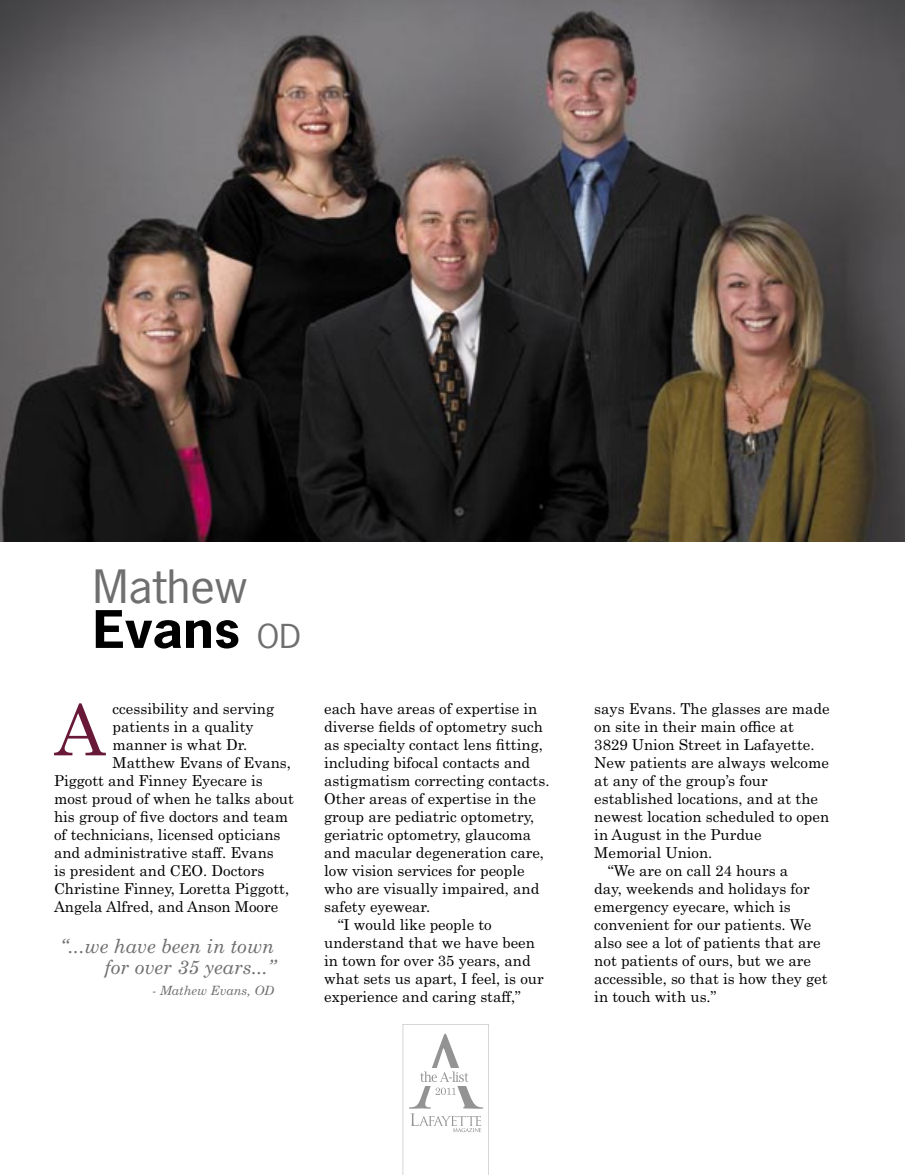
<style>
.page{position:relative;width:905px;height:1175px;background:#fff}
.page>*{position:absolute;margin:0;border:0;box-sizing:border-box;transform-origin:0 0}
.t1{font:700 48.6px "News Gothic Std";color:#000;scale:1.11 1}
.t2{font:43.2px "News Gothic Std";color:#6f6f6f;scale:1.11 1}
.t3{font:italic 19.5px/21px "Century Schoolbook Std";color:#6f6f6f;text-align:right}
.t4{font:15px "Century Schoolbook Std";color:#000}
.t5{font:italic 12.75px "Century Schoolbook Std";color:#6f6f6f}
.s1{font-weight:400;font-size:31.05px;color:#6f6f6f}
</style>
<div class="page">
<svg style="left:403px;top:1024px;width:85px;height:150px"></svg>
<svg style="left:54px;top:703px;width:52px;height:52px"></svg>
<img style="left:0;top:0;width:904px;height:541px">
<h2 class="t2" style="left:93px;top:559px;width:140px">Mathew</h2>
<h1 class="t1" style="left:93px;top:597px;width:189px">Evans <span class="s1">OD</span></h1>
<p class="t4" style="left:113px;top:698px;width:163px">ccessibility and serving</p>
<p class="t4" style="left:113px;top:716px;width:142px">patients in a quality</p>
<p class="t4" style="left:113px;top:734px;width:136px">manner is what Dr.</p>
<p class="t4" style="left:113px;top:752px;width:180px">Matthew Evans of Evans,</p>
<p class="t4" style="left:54px;top:770px;width:210px">Piggott and Finney Eyecare is</p>
<p class="t4" style="left:54px;top:788px;width:241px">most proud of when he talks about</p>
<p class="t4" style="left:54px;top:806px;width:235px">his group of five doctors and team</p>
<p class="t4" style="left:54px;top:824px;width:228px">of technicians, licensed opticians</p>
<p class="t4" style="left:54px;top:842px;width:221px">and administrative staff. Evans</p>
<p class="t4" style="left:54px;top:860px;width:212px">is president and CEO. Doctors</p>
<p class="t4" style="left:54px;top:878px;width:237px">Christine Finney, Loretta Piggott,</p>
<p class="t4" style="left:54px;top:896px;width:226px">Angela Alfred, and Anson Moore</p>
<h3 class="t3" style="left:61px;top:934px;width:216px">“...we have been in town for over 35 years...”</h3>
<p class="t5" style="left:152px;top:982px;width:124px">- Mathew Evans, OD</p>
<p class="t4" style="left:324px;top:698px;width:215px">each have areas of expertise in</p>
<p class="t4" style="left:324px;top:716px;width:220px">diverse fields of optometry such</p>
<p class="t4" style="left:324px;top:734px;width:220px">as specialty contact lens fitting,</p>
<p class="t4" style="left:324px;top:752px;width:207px">including bifocal contacts and</p>
<p class="t4" style="left:324px;top:770px;width:227px">astigmatism correcting contacts.</p>
<p class="t4" style="left:324px;top:788px;width:213px">Other areas of expertise in the</p>
<p class="t4" style="left:324px;top:806px;width:211px">group are pediatric optometry,</p>
<p class="t4" style="left:324px;top:824px;width:208px">geriatric optometry, glaucoma</p>
<p class="t4" style="left:324px;top:842px;width:221px">and macular degeneration care,</p>
<p class="t4" style="left:324px;top:860px;width:202px">low vision services for people</p>
<p class="t4" style="left:324px;top:878px;width:217px">who are visually impaired, and</p>
<p class="t4" style="left:324px;top:896px;width:108px">safety eyewear.</p>
<p class="t4" style="left:338px;top:914px;width:155px">“I would like people to</p>
<p class="t4" style="left:324px;top:932px;width:212px">understand that we have been</p>
<p class="t4" style="left:324px;top:950px;width:208px">in town for over 35 years, and</p>
<p class="t4" style="left:324px;top:968px;width:221px">what sets us apart, I feel, is our</p>
<p class="t4" style="left:324px;top:986px;width:198px">experience and caring staff,”</p>
<p class="t4" style="left:594px;top:698px;width:237px">says Evans. The glasses are made</p>
<p class="t4" style="left:594px;top:716px;width:201px">on site in their main office at</p>
<p class="t4" style="left:594px;top:734px;width:222px">3829 Union Street in Lafayette.</p>
<p class="t4" style="left:594px;top:752px;width:236px">New patients are always welcome</p>
<p class="t4" style="left:594px;top:770px;width:175px">at any of the group’s four</p>
<p class="t4" style="left:594px;top:788px;width:225px">established locations, and at the</p>
<p class="t4" style="left:594px;top:806px;width:236px">newest location scheduled to open</p>
<p class="t4" style="left:594px;top:824px;width:169px">in August in the Purdue</p>
<p class="t4" style="left:594px;top:842px;width:120px">Memorial Union.</p>
<p class="t4" style="left:608px;top:860px;width:182px">“We are on call 24 hours a</p>
<p class="t4" style="left:594px;top:878px;width:217px">day, weekends and holidays for</p>
<p class="t4" style="left:594px;top:896px;width:198px">emergency eyecare, which is</p>
<p class="t4" style="left:594px;top:914px;width:218px">convenient for our patients. We</p>
<p class="t4" style="left:594px;top:932px;width:228px">also see a lot of patients that are</p>
<p class="t4" style="left:594px;top:950px;width:218px">not patients of ours, but we are</p>
<p class="t4" style="left:594px;top:968px;width:235px">accessible, so that is how they get</p>
<p class="t4" style="left:594px;top:986px;width:124px">in touch with us.”</p>
</div>
